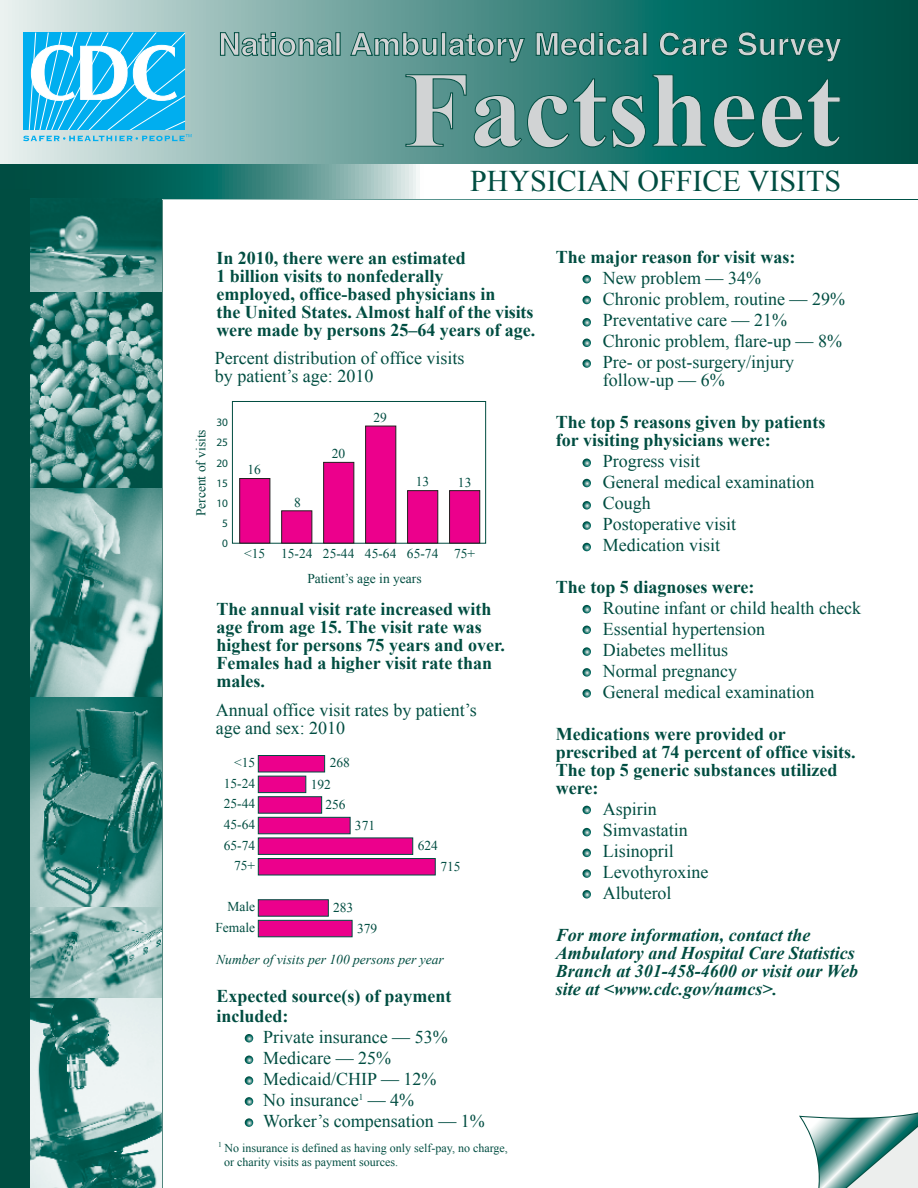
<style>
.page{position:relative;width:918px;height:1188px;background:#fff}
.page>*{position:absolute;margin:0;border:0;box-sizing:border-box;transform-origin:0 0}
.t1{font:700 108px "Times New Roman";color:#d1d3d4}
.t2{font:700 31.5px "Helvetica";color:#d1d3d4}
.t3{font:30px "Times New Roman";color:#004d41}
.t4{font:18px/21px "Times New Roman";color:#004d41}
.t5{font:700 18px/18px "Times New Roman";color:#004d41}
.t6{font:italic 700 18px/18px "Times New Roman";color:#004d41}
.t7{font:13.5px/21.8px "Times New Roman";color:#004d41}
.t8{font:italic 13.5px "Times New Roman";color:#004d41}
.t9{font:12px/14.4px "Times New Roman";color:#004d41}
.t10{font:11.4px "Myriad";color:#004d41}
.s1{font-weight:700}
</style>
<div class="page">
<hr style="left:162px;top:165px;width:1px;height:1023px;background:#004d41">
<svg style="left:0;top:0;width:918px;height:199px;background:#5a9690"></svg>
<svg style="left:0;top:165px;width:918px;height:33px"></svg>
<img style="left:30px;top:198px;width:131px;height:800px">
<svg style="left:30px;top:998px;width:131px;height:190px;background:#7caca8"></svg>
<svg style="left:405px;top:74px;width:62px;height:73px;background:#508d88"></svg>
<svg style="left:473px;top:78px;width:173px;height:70px;background:#2d7b74"></svg>
<svg style="left:652px;top:74px;width:55px;height:73px;background:#006a61"></svg>
<svg style="left:713px;top:78px;width:128px;height:70px;background:#005f55"></svg>
<svg style="left:23px;top:33px;width:169px;height:108px"></svg>
<svg style="left:220px;top:32px;width:114px;height:25px;background:#6a9c96"></svg>
<div style="left:335px;top:32px;width:6px;height:24px;border:1px solid #004d41"></div>
<svg style="left:350px;top:32px;width:88px;height:25px;background:#518c85"></svg>
<div style="left:441px;top:32px;width:5px;height:24px;border:1px solid #004d41"></div>
<svg style="left:448px;top:33px;width:78px;height:30px;background:#3c8079"></svg>
<svg style="left:535px;top:30px;width:105px;height:27px;background:#1e7068"></svg>
<div style="left:642px;top:32px;width:5px;height:24px;border:1px solid #004d41"></div>
<svg style="left:659px;top:31px;width:70px;height:26px;background:#00655b"></svg>
<svg style="left:737px;top:31px;width:105px;height:32px;background:#005c51"></svg>
<div style="left:0;top:189px;width:30px;height:999px;background:#004d41"></div>
<svg style="left:245px;top:1056px;width:8px;height:8px"></svg>
<svg style="left:245px;top:1076px;width:8px;height:9px"></svg>
<svg style="left:245px;top:1097px;width:8px;height:9px"></svg>
<svg style="left:245px;top:1118px;width:8px;height:9px"></svg>
<svg style="left:245px;top:1034px;width:8px;height:8px"></svg>
<svg style="left:582px;top:296px;width:9px;height:8px"></svg>
<svg style="left:582px;top:339px;width:9px;height:8px"></svg>
<svg style="left:582px;top:318px;width:9px;height:9px"></svg>
<svg style="left:582px;top:543px;width:9px;height:8px"></svg>
<svg style="left:582px;top:459px;width:9px;height:8px"></svg>
<svg style="left:582px;top:479px;width:9px;height:8px"></svg>
<svg style="left:582px;top:501px;width:9px;height:9px"></svg>
<svg style="left:582px;top:521px;width:9px;height:9px"></svg>
<svg style="left:582px;top:689px;width:9px;height:9px"></svg>
<svg style="left:582px;top:626px;width:9px;height:8px"></svg>
<svg style="left:582px;top:869px;width:9px;height:9px"></svg>
<svg style="left:582px;top:890px;width:9px;height:9px"></svg>
<svg style="left:582px;top:806px;width:9px;height:8px"></svg>
<svg style="left:582px;top:828px;width:9px;height:8px"></svg>
<svg style="left:582px;top:849px;width:9px;height:8px"></svg>
<svg style="left:582px;top:275px;width:9px;height:8px"></svg>
<svg style="left:582px;top:359px;width:9px;height:9px"></svg>
<svg style="left:582px;top:605px;width:9px;height:8px"></svg>
<svg style="left:582px;top:647px;width:9px;height:9px"></svg>
<svg style="left:582px;top:668px;width:9px;height:9px"></svg>
<div style="left:258px;top:755px;width:67px;height:17px;background:#ec008c;border:1px solid #004d41"></div>
<div style="left:258px;top:776px;width:48px;height:17px;background:#ec008c;border:1px solid #004d41"></div>
<div style="left:258px;top:796px;width:64px;height:18px;background:#ec008c;border:1px solid #004d41"></div>
<div style="left:258px;top:817px;width:93px;height:17px;background:#ec008c;border:1px solid #004d41"></div>
<div style="left:258px;top:838px;width:155px;height:17px;background:#ec008c;border:1px solid #004d41"></div>
<div style="left:258px;top:858px;width:178px;height:17px;background:#ec008c;border:1px solid #004d41"></div>
<div style="left:258px;top:899px;width:71px;height:18px;background:#ec008c;border:1px solid #004d41"></div>
<div style="left:258px;top:920px;width:94px;height:17px;background:#ec008c;border:1px solid #004d41"></div>
<div style="left:232px;top:401px;width:254px;height:143px;border:1px solid #004d41"></div>
<div style="left:239px;top:478px;width:31px;height:65px;background:#ec008c;border:1px solid #231f20"></div>
<div style="left:281px;top:510px;width:31px;height:33px;background:#ec008c"></div>
<div style="left:323px;top:462px;width:31px;height:81px;background:#ec008c;border:1px solid #231f20"></div>
<div style="left:365px;top:426px;width:31px;height:117px;background:#ec008c;border:1px solid #231f20"></div>
<div style="left:407px;top:490px;width:31px;height:53px;background:#ec008c;border:1px solid #231f20"></div>
<div style="left:449px;top:490px;width:31px;height:53px;background:#ec008c;border:1px solid #231f20"></div>
<svg style="left:799px;top:1112px;width:119px;height:76px"></svg>
<p class="t2" style="left:218px;top:19px;width:625px">National Ambulatory Medical Care Survey</p>
<p class="t1" style="left:403px;top:35px;width:439px">Factsheet</p>
<p class="t3" style="left:470px;top:161px;width:373px">PHYSICIAN OFFICE VISITS</p>
<p class="t5" style="left:216px;top:249px;width:320px">In 2010, there were an estimated<br>1 billion visits to nonfederally<br>employed, office-based physicians in<br>the United States. Almost half of the visits were made by persons 25–64 years of age.</p>
<p class="t4" style="left:215px;top:348px;width:251px;line-height:18px">Percent distribution of office visits by patient’s age: 2010</p>
<p class="t7" style="left:190px;top:516px;width:88px;rotate:-90deg">Percent of visits</p>
<p class="t10" style="left:216px;top:417px;width:13px">30</p>
<p class="t10" style="left:216px;top:437px;width:13px">25</p>
<p class="t10" style="left:216px;top:457px;width:13px">20</p>
<p class="t10" style="left:216px;top:477px;width:13px">15</p>
<p class="t10" style="left:216px;top:497px;width:13px">10</p>
<p class="t10" style="left:222px;top:518px;width:7px">5</p>
<p class="t10" style="left:222px;top:538px;width:7px">0</p>
<p class="t7" style="left:247px;top:458px;width:15px">16</p>
<p class="t7" style="left:294px;top:491px;width:8px">8</p>
<p class="t7" style="left:332px;top:443px;width:15px">20</p>
<p class="t7" style="left:373px;top:407px;width:15px">29</p>
<p class="t7" style="left:416px;top:471px;width:15px">13</p>
<p class="t7" style="left:458px;top:471px;width:15px">13</p>
<p class="t7" style="left:307px;top:541px;width:169px;line-height:24.9px;text-indent:-63px">&lt;15 15-24 25-44 45-64 65-74 75+<br>Patient’s age in years</p>
<p class="t5" style="left:216px;top:600px;width:290px">The annual visit rate increased with age from age 15. The visit rate was highest for persons 75 years and over.<br>Females had a higher visit rate than males.</p>
<p class="t4" style="left:216px;top:701px;width:263px;line-height:18px">Annual office visit rates by patient’s age and sex: 2010</p>
<p class="t7" style="left:234px;top:752px;width:23px">&lt;15</p>
<p class="t7" style="left:224px;top:772px;width:33px">15-24</p>
<p class="t7" style="left:224px;top:793px;width:33px">25-44</p>
<p class="t7" style="left:224px;top:813px;width:33px">45-64</p>
<p class="t7" style="left:224px;top:834px;width:33px">65-74</p>
<p class="t7" style="left:234px;top:855px;width:23px">75+</p>
<p class="t7" style="left:311px;top:751px;width:41px;text-indent:19px">268<br>192</p>
<p class="t7" style="left:325px;top:793px;width:22px">256</p>
<p class="t7" style="left:355px;top:814px;width:22px">371</p>
<p class="t7" style="left:418px;top:835px;width:22px">624</p>
<p class="t7" style="left:440px;top:856px;width:22px">715</p>
<p class="t7" style="left:227px;top:896px;width:29px">Male</p>
<p class="t7" style="left:333px;top:896px;width:22px">283</p>
<p class="t7" style="left:215px;top:916px;width:41px">Female</p>
<p class="t7" style="left:357px;top:917px;width:22px">379</p>
<p class="t8" style="left:216px;top:950px;width:229px">Number of visits per 100 persons per year</p>
<p class="t5" style="left:216px;top:986px;width:237px">Expected source(s) of payment</p>
<p class="t5" style="left:216px;top:1006px;width:74px">included:</p>
<p class="t4" style="left:263px;top:1026px;width:186px">Private insurance — 53%</p>
<p class="t4" style="left:263px;top:1047px;width:129px">Medicare — 25%</p>
<p class="t4" style="left:263px;top:1068px;width:175px">Medicaid/CHIP — 12%</p>
<p class="t4" style="left:263px;top:1089px;width:152px">No insurance<sup>1</sup> — 4%</p>
<p class="t4" style="left:263px;top:1110px;width:223px">Worker’s compensation — 1%</p>
<p class="t9" style="left:224px;top:1140px;width:285px;text-indent:-6px"><sup>1</sup> No insurance is defined as having only self-pay, no charge, or charity visits as payment sources.</p>
<p class="t4" style="left:603px;top:246px;width:244px;text-indent:-47px"><span class="s1">The major reason for visit was:<br></span>New problem — 34%<br>Chronic problem, routine — 29%<br>Preventative care — 21%<br>Chronic problem, flare-up — 8%<br>Pre- or post-surgery/injury</p>
<p class="t4" style="left:603px;top:369px;width:123px">follow-up — 6%</p>
<p class="t5" style="left:556px;top:412px;width:271px">The top 5 reasons given by patients for visiting physicians were:</p>
<p class="t4" style="left:603px;top:450px;width:213px">Progress visit<br>General medical examination<br>Cough<br>Postoperative visit<br>Medication visit</p>
<p class="t4" style="left:603px;top:576px;width:260px;text-indent:-47px"><span class="s1">The top 5 diagnoses were:<br></span>Routine infant or child health check<br>Essential hypertension<br>Diabetes mellitus<br>Normal pregnancy<br>General medical examination</p>
<p class="t5" style="left:556px;top:724px;width:301px">Medications were provided or prescribed at 74 percent of office visits.<br>The top 5 generic substances utilized were:</p>
<p class="t4" style="left:603px;top:798px;width:107px">Aspirin<br>Simvastatin<br>Lisinopril<br>Levothyroxine<br>Albuterol</p>
<p class="t6" style="left:556px;top:925px;width:304px">For more information, contact the Ambulatory and Hospital Care Statistics Branch at 301-458-4600 or visit our Web site at &lt;www.cdc.gov/namcs&gt;.</p>
</div>
